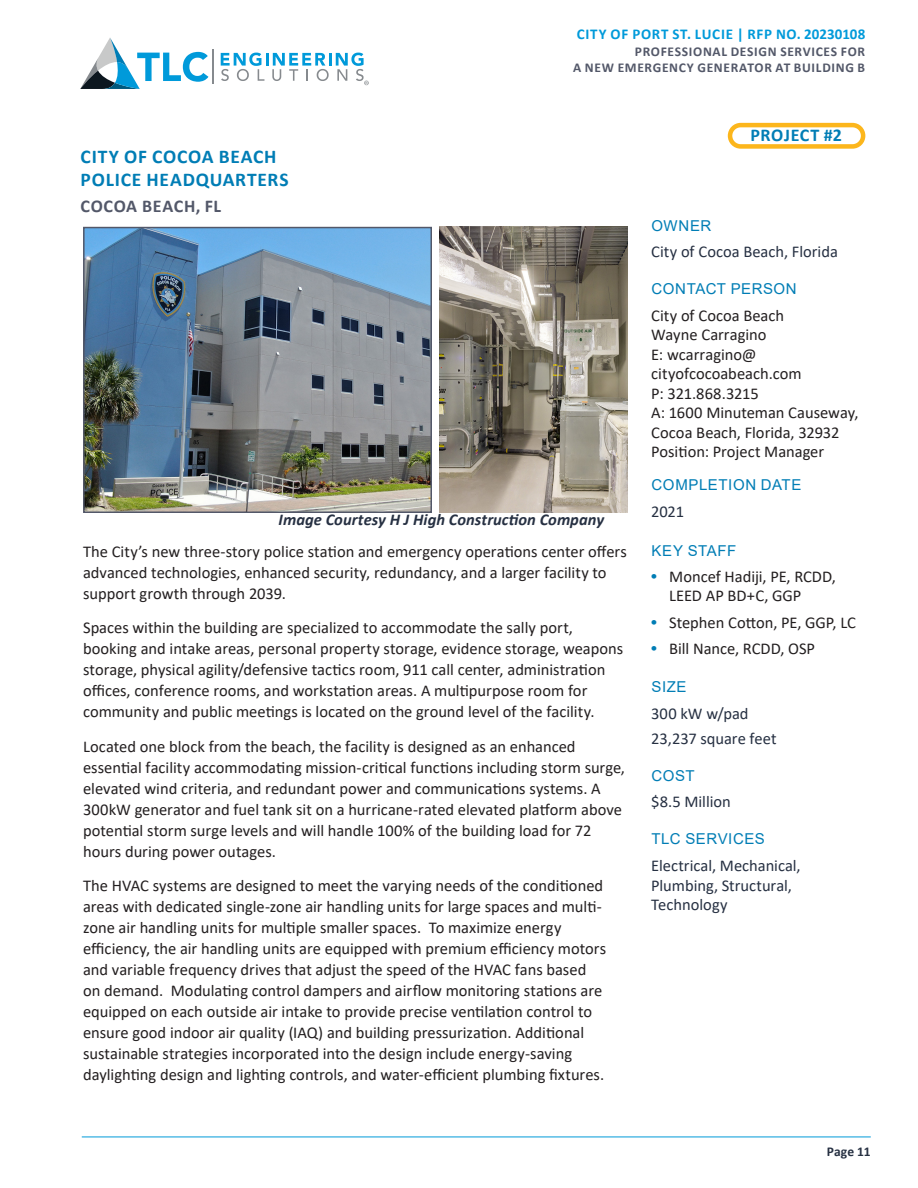
<style>
.page{position:relative;width:918px;height:1188px;background:#fff}
.page>*{position:absolute;margin:0;border:0;box-sizing:border-box;transform-origin:0 0}
.Heading_2{font:700 19.5px "Calibri";letter-spacing:.04em;color:#007db5}
.Heading_3{font:700 18px "Calibri";letter-spacing:.035em;color:#535869}
.Heading_4{font:700 18px "Calibri";letter-spacing:.03em;color:#007db5}
.Body{font:16.5px/21px "Calibri";color:#231f20}
.Body_No_space{font:16.5px/19.5px "Calibri";color:#231f20}
.SidebarBody_Resume{font:16.5px/19.8px "Calibri";color:#263042}
.Photo_Caption{font:italic 700 16.5px "Calibri";color:#263042}
.Body_No_space-2{font:16.5px "Calibri";letter-spacing:-.02em;color:#231f20}
.Sidebar_Heading{font:15px "Arial";letter-spacing:.035em;color:#007db5}
.t1{font:700 15px "Calibri";letter-spacing:.045em;color:#009ada}
.t2{font:700 13.5px/16.5px "Calibri";letter-spacing:.05em;color:#535869;text-align:right}
.Footer_Section-Title{font:700 13.5px "Calibri";letter-spacing:.005em;color:#263042}
.s1{font-family:"Arial";font-weight:700;color:#007db5}
</style>
<div class="page">
<hr style="left:213px;top:49px;width:1px;height:35px;background:#868a8e">
<svg style="left:80px;top:38px;width:128px;height:51px"></svg>
<svg style="left:221px;top:53px;width:148px;height:32px"></svg>
<hr style="left:82px;top:1137px;width:789px;height:1px;background:#009ada">
<img style="left:86px;top:230px;width:343px;height:280px">
<div style="left:83px;top:227px;width:349px;height:286px;border:2px solid #535869"></div>
<img style="left:440px;top:227px;width:187px;height:286px">
<div style="left:728px;top:123px;width:137px;height:26px;border:4px solid #fcb61c;border-radius:11px"></div>
<p class="t1" style="left:577px;top:23px;width:290px">CITY OF PORT ST. LUCIE | RFP NO. 20230108</p>
<p class="t2" style="left:573px;top:43px;width:293px">PROFESSIONAL DESIGN SERVICES FOR<br>A NEW EMERGENCY GENERATOR AT BUILDING B</p>
<p class="Heading_2" style="left:81px;top:143px;width:197px">CITY OF COCOA BEACH</p>
<p class="Heading_2" style="left:81px;top:166px;width:210px">POLICE HEADQUARTERS</p>
<p class="Heading_3" style="left:81px;top:193px;width:142px">COCOA BEACH, FL</p>
<p class="Photo_Caption" style="left:279px;top:508px;width:327px">Image Courtesy H J High Construction Company</p>
<p class="Body" style="left:83px;top:540px;width:545px">The City’s new three-story police station and emergency operations center offers advanced technologies, enhanced security, redundancy, and a larger facility to support growth through 2039.</p>
<p class="Body" style="left:83px;top:617px;width:542px">Spaces within the building are specialized to accommodate the sally port, booking and intake areas, personal property storage, evidence storage, weapons storage, physical agility/defensive tactics room, 911 call center, administration offices, conference rooms, and workstation areas. A multipurpose room for community and public meetings is located on the ground level of the facility.</p>
<p class="Body" style="left:83px;top:735px;width:544px">Located one block from the beach, the facility is designed as an enhanced essential facility accommodating mission-critical functions including storm surge, elevated wind criteria, and redundant power and communications systems. A 300kW generator and fuel tank sit on a hurricane-rated elevated platform above potential storm surge levels and will handle 100% of the building load for 72 hours during power outages.</p>
<p class="Body" style="left:83px;top:875px;width:525px">The HVAC systems are designed to meet the varying needs of the conditioned areas with dedicated single-zone air handling units for large spaces and multi&shy;zone air handling units for multiple smaller spaces. To maximize energy efficiency, the air handling units are equipped with premium efficiency motors and variable frequency drives that adjust the speed of the HVAC fans based on demand. Modulating control dampers and airflow monitoring stations are equipped on each outside air intake to provide precise ventilation control to ensure good indoor air quality (IAQ) and building pressurization. Additional sustainable strategies incorporated into the design include energy-saving daylighting design and lighting controls, and water-efficient plumbing fixtures.</p>
<p class="Heading_4" style="left:751px;top:122px;width:93px">PROJECT #2</p>
<p class="Sidebar_Heading" style="left:652px;top:215px;width:61px">OWNER</p>
<p class="SidebarBody_Resume" style="left:651px;top:242px;width:188px">City of Cocoa Beach, Florida</p>
<p class="Sidebar_Heading" style="left:652px;top:279px;width:147px">CONTACT PERSON</p>
<p class="Body_No_space" style="left:651px;top:305px;width:134px">City of Cocoa Beach</p>
<p class="Body_No_space" style="left:651px;top:324px;width:117px">Wayne Carragino</p>
<p class="Body_No_space" style="left:651px;top:344px;width:152px">E: wcarragino@ cityofcocoabeach.com</p>
<p class="Body_No_space-2" style="left:651px;top:382px;width:109px">P: 321.868.3215</p>
<p class="Body_No_space" style="left:651px;top:402px;width:209px">A: 1600 Minuteman Causeway,<br>Cocoa Beach, Florida, 32932</p>
<p class="Body_No_space" style="left:651px;top:441px;width:174px">Position: Project Manager</p>
<p class="Sidebar_Heading" style="left:652px;top:475px;width:151px">COMPLETION DATE</p>
<p class="SidebarBody_Resume" style="left:651px;top:501px;width:34px">2021</p>
<p class="Sidebar_Heading" style="left:652px;top:540px;width:86px">KEY STAFF</p>
<p class="Body" style="left:669px;top:566px;width:168px;line-height:19.5px;text-indent:-18px"><span class="s1">•</span> Moncef Hadiji, PE, RCDD,<br>LEED AP BD+C, GGP</p>
<p class="Body" style="left:651px;top:611px;width:206px"><span class="s1">•</span> Stephen Cotton, PE, GGP, LC</p>
<p class="Body" style="left:651px;top:637px;width:165px"><span class="s1">•</span> Bill Nance, RCDD, OSP</p>
<p class="Sidebar_Heading" style="left:652px;top:677px;width:36px">SIZE</p>
<p class="SidebarBody_Resume" style="left:651px;top:703px;width:99px">300 kW w/pad</p>
<p class="SidebarBody_Resume" style="left:651px;top:728px;width:127px">23,237 square feet</p>
<p class="Sidebar_Heading" style="left:652px;top:765px;width:45px">COST</p>
<p class="SidebarBody_Resume" style="left:651px;top:792px;width:81px">$8.5 Million</p>
<p class="Sidebar_Heading" style="left:652px;top:829px;width:115px">TLC SERVICES</p>
<p class="SidebarBody_Resume" style="left:651px;top:855px;width:151px">Electrical, Mechanical,<br>Plumbing, Structural,<br>Technology</p>
<p class="Footer_Section-Title" style="left:827px;top:1141px;width:45px">Page 11</p>
</div>
